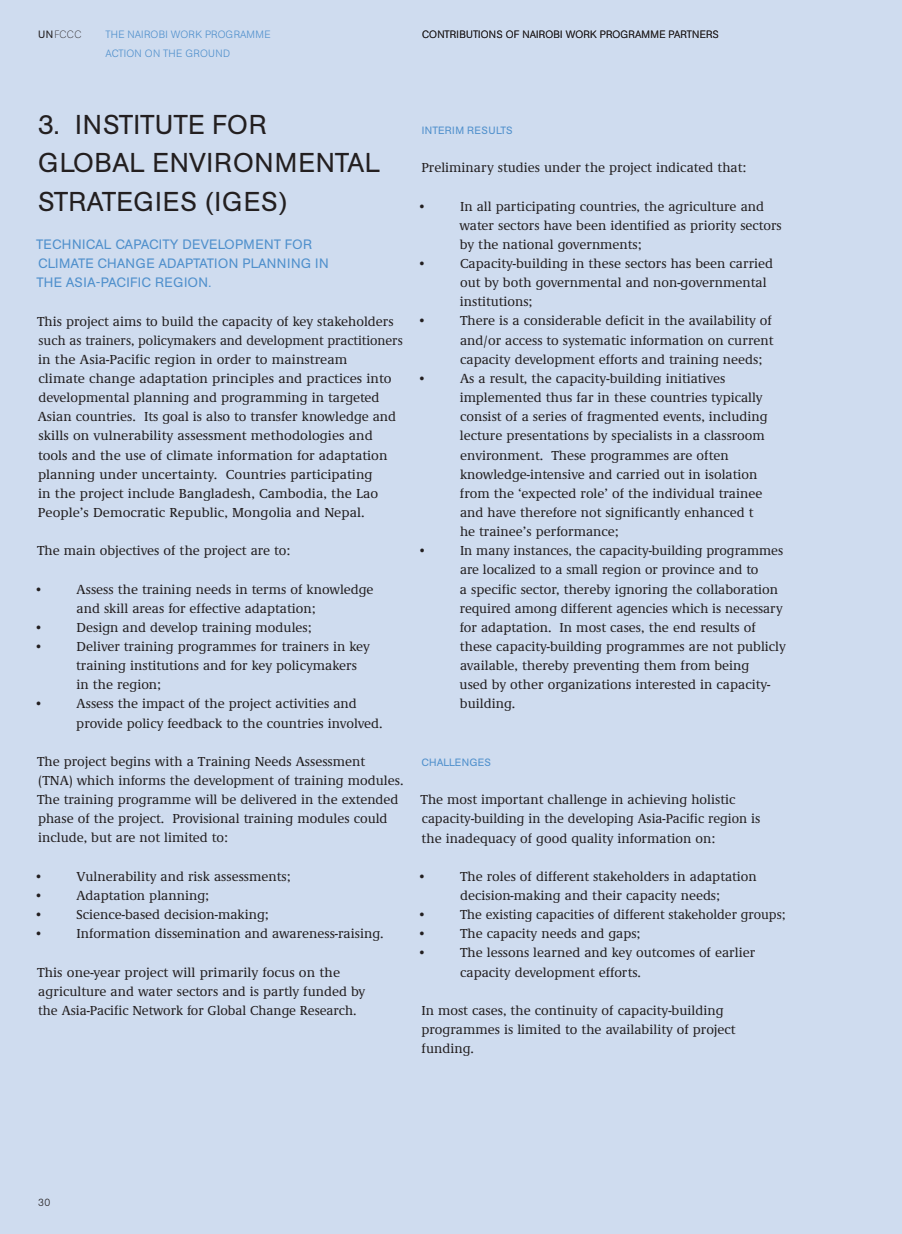
<style>
.page{position:relative;width:902px;height:1234px;background:#fff}
.page>*{position:absolute;margin:0;border:0;box-sizing:border-box;transform-origin:0 0}
.t1{font:27px/38.2px "AG Buch BQ";color:#231f20}
.t2{font:500 13.5px/19.2px "Demos";color:#231f20}
.t3{font:13.5px/19.2px "AG Buch BQ";color:#5090cc}
.t4{font:300 10.5px "AG Buch BQ";letter-spacing:.02em;color:#231f20}
.t5{font:300 10.5px/19.2px "AG Buch BQ";letter-spacing:.02em;color:#5090cc}
.t6{font:10.5px "AG Buch BQ";letter-spacing:.04em;color:#5090cc}
.t7{font:10.5px "AG Buch BQ";letter-spacing:.01em;color:#5090cc}
.t8{font:200 10.5px "AG Buch BQ";color:#231f20}
.s1{font-weight:400}
</style>
<div class="page">
<div style="left:0;top:0;width:901px;height:1233px;background:#cfdcef"></div>
<hr style="left:901px;top:0;width:1px;height:1233px;background:#cfdcef">
<p class="t8" style="left:38px;top:29px;width:45px"><span class="s1">UN</span>FCCC</p>
<p class="t5" style="left:105px;top:25px;width:167px">THE NAIROBI WORK PROGRAMME<br>ACTIO N ON THE</p>
<p class="t5" style="left:185px;top:44px;width:9px">GRO</p>
<p class="t5" style="left:208px;top:44px;width:23px">UND</p>
<p class="t4" style="left:422px;top:28px;width:298px">CONTRIBUTION S OF NAIROBI WORK PROGRAMME PARTN ERS</p>
<h1 class="t1" style="left:38px;top:106px;width:343px">3. IN STITUTE FOR<br>G LOBAL ENVIRON MENTAL<br>STRATEGIES (IGES</h1>
<h1 class="t1" style="left:278px;top:182px;width:10px">)</h1>
<p class="t3" style="left:36px;top:235px;width:292px">TECHN ICAL CAPACITY DEVELOPMENT FOR<br>CLIMATE CHAN GE ADAPTATION PLANN IN G IN<br>THE ASIA-PACIFIC REGION.</p>
<p class="t2" style="left:37px;top:312px;width:367px">This project aims to build the capacity of key stakeholders such as trainers, policymakers and development practitioners in the Asia-Pacific region in order to mainstream<br>climate change adaptation principles and practices into developmental planning and programming in targeted Asian countries. Its goal is also to transfer knowledge and skills on vulnerability assessment methodologies and tools and the use of climate information for adaptation planning under uncertainty. Countries participating<br>in the project include Bangladesh, Cambodia, the Lao People’s Democratic Republic, Mongolia and Nepal.</p>
<p class="t2" style="left:37px;top:541px;width:255px">The main objectives of the project are to:</p>
<p class="t2" style="left:34px;top:579px;width:11px">•</p>
<p class="t2" style="left:77px;top:579px;width:298px">Assess the training needs in terms of knowledge and skill areas for effective adaptation;</p>
<p class="t2" style="left:34px;top:618px;width:11px">•</p>
<p class="t2" style="left:77px;top:618px;width:236px">Design and develop training modules;</p>
<p class="t2" style="left:34px;top:637px;width:11px">•</p>
<p class="t2" style="left:76px;top:637px;width:295px">Deliver training programmes for trainers in key training institutions and for key policymakers in the region;</p>
<p class="t2" style="left:34px;top:694px;width:11px">•</p>
<p class="t2" style="left:76px;top:694px;width:308px">Assess the impact of the project activities and provide policy feedback to the countries involved.</p>
<p class="t2" style="left:37px;top:752px;width:368px">The project begins with a Training Needs Assessment<br>(TNA) which informs the development of training modules.<br>The training programme will be delivered in the extended phase of the project. Provisional training modules could include, but are not limited to:</p>
<p class="t2" style="left:34px;top:866px;width:11px">•</p>
<p class="t2" style="left:77px;top:866px;width:215px">Vulnerability and risk assessments;</p>
<p class="t2" style="left:34px;top:886px;width:11px">•</p>
<p class="t2" style="left:77px;top:886px;width:134px">Adaptation planning;</p>
<p class="t2" style="left:34px;top:905px;width:11px">•</p>
<p class="t2" style="left:77px;top:905px;width:194px">Science-based decision-making;</p>
<p class="t2" style="left:34px;top:924px;width:11px">•</p>
<p class="t2" style="left:77px;top:924px;width:308px">Information dissemination and awareness-raising.</p>
<p class="t2" style="left:37px;top:962px;width:330px">This one-year project will primarily focus on the agriculture and water sectors and is partly funded by the Asia-Pacific Network for Global Change Research.</p>
<p class="t6" style="left:422px;top:124px;width:92px">INTERIM RESULTS</p>
<p class="t2" style="left:421px;top:159px;width:326px">Preliminary studies under the project indicated that:</p>
<p class="t2" style="left:417px;top:197px;width:11px">•</p>
<p class="t2" style="left:459px;top:197px;width:324px">In all participating countries, the agriculture and water sectors have been identified as priority sectors by the national governments;</p>
<p class="t2" style="left:417px;top:254px;width:11px">•</p>
<p class="t2" style="left:460px;top:254px;width:315px">Capacity-building in these sectors has been carried out by both governmental and non-governmental institutions;</p>
<p class="t2" style="left:417px;top:312px;width:11px">•</p>
<p class="t2" style="left:460px;top:312px;width:315px;text-align:justify">There is a considerable deficit in the availability of and/or access to systematic information on current capacity development efforts and training needs;</p>
<p class="t2" style="left:417px;top:369px;width:11px">•</p>
<p class="t2" style="left:460px;top:369px;width:309px">As a result, the capacity-building initiatives implemented thus far in these countries typically consist of a series of fragmented events, including lecture presentations by specialists in a classroom environment. These programmes are often knowledge-intensive and carried out in isolation from the ‘expected role’ of the individual trainee and have therefore not significantly enhanced t he trainee’s performance;</p>
<p class="t2" style="left:417px;top:541px;width:10px">•</p>
<p class="t2" style="left:459px;top:541px;width:327px">In many instances, the capacity-building programmes are localized to a small region or province and to<br>a specific sector, thereby ignoring the collaboration required among different agencies which is necessary for adaptation. In most cases, the end results of these capacity-building programmes are not publicly available, thereby preventing them from being<br>used by other organizations interested in capacity&shy;building.</p>
<p class="t7" style="left:421px;top:756px;width:71px">CHALLEN GES</p>
<p class="t2" style="left:420px;top:790px;width:341px">The most important challenge in achieving holistic capacity-building in the developing Asia-Pacific region is the inadequacy of good quality information on:</p>
<p class="t2" style="left:417px;top:866px;width:11px">•</p>
<p class="t2" style="left:460px;top:866px;width:298px">The roles of different stakeholders in adaptation decision-making and their capacity needs;</p>
<p class="t2" style="left:417px;top:905px;width:11px">•</p>
<p class="t2" style="left:460px;top:905px;width:327px">The existing capacities of different stakeholder groups;</p>
<p class="t2" style="left:417px;top:924px;width:11px">•</p>
<p class="t2" style="left:460px;top:924px;width:182px">The capacity needs and gaps;</p>
<p class="t2" style="left:417px;top:943px;width:11px">•</p>
<p class="t2" style="left:460px;top:943px;width:297px">The lessons learned and key outcomes of earlier capacity development efforts.</p>
<p class="t2" style="left:421px;top:1000px;width:316px">In most cases, the continuity of capacity-building programmes is limited to the availability of project funding.</p>
<p class="t4" style="left:38px;top:1196px;width:14px">30</p>
</div>
